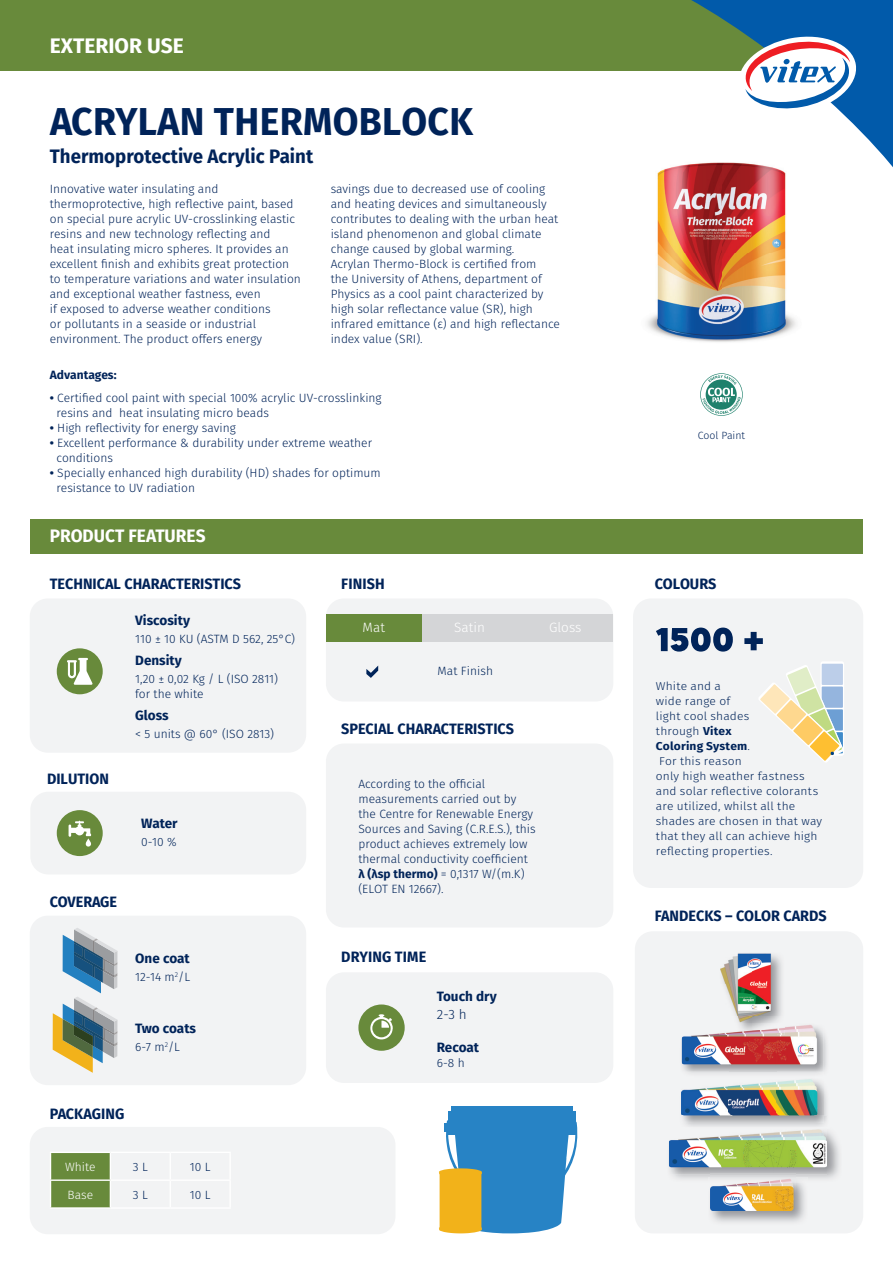
<style>
.page{position:relative;width:893px;height:1263px;background:#fff}
.page>*{position:absolute;margin:0;border:0;box-sizing:border-box;transform-origin:0 0}
.t1{font:700 38.85px "Fira Sans";letter-spacing:.01em;color:#002359;scale:.96 1}
.t2{font:700 21px "Fira Sans";color:#fff}
.t3{font:700 19.5px "Fira Sans";color:#002359;scale:.96 1}
.t4{font:700 18px "Fira Sans";color:#fff;scale:.96 1}
.t5{font:700 15px "Fira Sans";color:#002359;scale:.96 1}
.t6{font:700 13.5px "Fira Sans";color:#002359}
.t7{font:300 13.5px "Fira Sans";color:#fff}
.t8{font:300 13.5px "Fira Sans";color:#002359}
.t9{font:300 12px/15px "Fira Sans";color:#002359}
.t10{font:700 12px "Fira Sans";color:#002359}
.t11{font:300 12px "Fira Sans";color:#fff}
.t12{font:300 11.4px/15px "Fira Sans";letter-spacing:.015em;color:#002359;scale:1.05 1}
.t13{font:300 10.5px "Fira Sans";color:#002359}
.s1{font-weight:700}
</style>
<div class="page">
<div style="left:0;top:0;width:795px;height:70px;background:#688a3b"></div>
<svg style="left:634px;top:0;width:259px;height:167px"></svg>
<svg style="left:736px;top:32px;width:123px;height:86px"></svg>
<div style="left:30px;top:1127px;width:365px;height:107px;background:#f2f3f4;border-radius:18px"></div>
<div style="left:30px;top:520px;width:833px;height:34px;background:#688a3b"></div>
<svg style="left:439px;top:1106px;width:139px;height:127px;background:#6099b2"></svg>
<hr style="left:170px;top:1152px;width:61px;height:1px;background:#fff">
<hr style="left:229px;top:1153px;width:2px;height:26px;background:#fff">
<hr style="left:170px;top:1179px;width:61px;height:2px;background:#fff">
<hr style="left:229px;top:1181px;width:2px;height:26px;background:#fff">
<hr style="left:110px;top:1207px;width:60px;height:2px;background:#fff">
<hr style="left:170px;top:1207px;width:61px;height:2px;background:#fff">
<svg style="left:50px;top:1152px;width:121px;height:56px"></svg>
<hr style="left:50px;top:1179px;width:60px;height:2px;background:#fff">
<hr style="left:50px;top:1207px;width:60px;height:2px;background:#fff">
<div style="left:326px;top:598px;width:287px;height:103px;background:#f2f3f4;border-radius:18px"></div>
<div style="left:326px;top:614px;width:96px;height:27px;background:#688a3b"></div>
<div style="left:422px;top:614px;width:95px;height:27px;background:#d4d5d7"></div>
<div style="left:517px;top:614px;width:96px;height:27px;background:#d4d5d7"></div>
<svg style="left:366px;top:666px;width:12px;height:12px"></svg>
<div style="left:30px;top:916px;width:276px;height:169px;background:#f2f3f4;border-radius:18px"></div>
<svg style="left:53px;top:928px;width:64px;height:145px"></svg>
<div style="left:30px;top:792px;width:276px;height:82px;background:#f2f3f4;border-radius:18px"></div>
<div style="left:57px;top:810px;width:46px;height:46px;background:#688a3b;border-radius:50%"></div>
<svg style="left:86px;top:838px;width:5px;height:8px"></svg>
<svg style="left:69px;top:821px;width:22px;height:16px"></svg>
<div style="left:30px;top:598px;width:276px;height:155px;background:#f2f3f4;border-radius:18px"></div>
<div style="left:633px;top:598px;width:230px;height:290px;background:#f2f3f4;border-radius:18px"></div>
<div style="left:820px;top:661px;width:24px;height:95px;background:linear-gradient(to right,#eaf0f8,#eef2f9);border-radius:2px"></div>
<div style="left:822px;top:664px;width:21px;height:21px;background:#bccee9"></div>
<svg style="left:759px;top:665px;width:85px;height:97px"></svg>
<div style="left:326px;top:972px;width:287px;height:111px;background:#f2f3f4;border-radius:18px"></div>
<svg style="left:358px;top:1004px;width:47px;height:47px"></svg>
<div style="left:57px;top:648px;width:46px;height:46px;background:#688a3b;border-radius:50%"></div>
<svg style="left:67px;top:658px;width:26px;height:27px"></svg>
<div style="left:635px;top:931px;width:228px;height:302px;background:#f2f3f4;border-radius:18px"></div>
<img style="left:681px;top:1035px;width:146px;height:80px">
<img style="left:682px;top:1073px;width:142px;height:42px">
<img style="left:682px;top:1033px;width:47px;height:39px">
<img style="left:729px;top:1035px;width:47px;height:37px">
<img style="left:776px;top:1025px;width:48px;height:47px">
<img style="left:674px;top:1131px;width:165px;height:48px">
<img style="left:682px;top:1115px;width:145px;height:11px">
<img style="left:669px;top:1131px;width:53px;height:44px">
<img style="left:722px;top:1129px;width:105px;height:46px">
<img style="left:708px;top:1177px;width:100px;height:45px">
<img style="left:710px;top:1174px;width:85px;height:36px">
<img style="left:719px;top:1029px;width:66px;height:6px">
<img style="left:721px;top:953px;width:32px;height:76px">
<img style="left:753px;top:953px;width:32px;height:76px">
<svg style="left:656px;top:627px;width:77px;height:25px"></svg>
<svg style="left:744px;top:632px;width:19px;height:18px"></svg>
<div style="left:326px;top:743px;width:287px;height:184px;background:#f2f3f4;border-radius:18px"></div>
<img style="left:634px;top:157px;width:182px;height:185px">
<svg style="left:700px;top:373px;width:43px;height:43px"></svg>
<h2 class="t2" style="left:50px;top:31px;width:135px">EXTERIOR USE</h2>
<h1 class="t1" style="left:50px;top:94px;width:442px">ACRYLAN THERMOBLOCK</h1>
<h3 class="t3" style="left:50px;top:143px;width:276px">Thermoprotective Acrylic Paint</h3>
<p class="t9" style="left:50px;top:183px;width:253px">Innovative water insulating and thermoprotective, high reflective paint, based on special pure acrylic UV-crosslinking elastic resins and new technology reflecting and<br>heat insulating micro spheres. It provides an excellent finish and exhibits great protection to temperature variations and water insulation and exceptional weather fastness, even<br>if exposed to adverse weather conditions<br>or pollutants in a seaside or industrial environment. The product offers energy</p>
<p class="t10" style="left:50px;top:367px;width:68px">Advantages:</p>
<p class="t9" style="left:57px;top:391px;width:327px;text-indent:-7px"><span class="s1">•</span> Certified cool paint with special 100% acrylic UV-crosslinking resins and heat insulating micro beads</p>
<p class="t9" style="left:50px;top:421px;width:187px"><span class="s1">•</span> High reflectivity for energy saving</p>
<p class="t9" style="left:57px;top:436px;width:317px;text-indent:-7px"><span class="s1">•</span> Excellent performance &amp; durability under extreme weather conditions</p>
<p class="t9" style="left:57px;top:466px;width:326px;text-indent:-7px"><span class="s1">•</span> Specially enhanced high durability (HD) shades for optimum resistance to UV radiation</p>
<p class="t9" style="left:331px;top:183px;width:231px">savings due to decreased use of cooling and heating devices and simultaneously contributes to dealing with the urban heat island phenomenon and global climate change caused by global warming.<br>Acrylan Thermo-Block is certified from<br>the University of Athens, department of Physics as a cool paint characterized by high solar reflectance value (SR), high infrared emittance (ε) and high reflectance index value (SRI).</p>
<h3 class="t4" style="left:50px;top:524px;width:164px">PRODUCT FEATURES</h3>
<p class="t13" style="left:698px;top:428px;width:49px">Cool Paint</p>
<p class="t5" style="left:50px;top:573px;width:201px">TECHNICAL CHARACTERISTICS</p>
<p class="t6" style="left:135px;top:611px;width:56px">Viscosity</p>
<p class="t9" style="left:135px;top:632px;width:161px">110 ± 10 KU (ASTM D 562, 25°C)</p>
<p class="t5" style="left:341px;top:573px;width:47px">FINISH</p>
<p class="t5" style="left:655px;top:573px;width:66px">COLOURS</p>
<p class="t7" style="left:363px;top:618px;width:24px">Mat</p>
<p class="t7" style="left:454px;top:618px;width:32px">Satin</p>
<p class="t7" style="left:549px;top:618px;width:34px">Gloss</p>
<p class="t5" style="left:47px;top:768px;width:66px">DILUTION</p>
<p class="t5" style="left:50px;top:891px;width:72px">COVERAGE</p>
<p class="t6" style="left:135px;top:651px;width:48px">Density</p>
<p class="t9" style="left:135px;top:673px;width:144px">1,20 ± 0,02 Kg / L (ISO 2811) for the white</p>
<p class="t12" style="left:656px;top:680px;width:160px">White and a<br>wide range of<br>light cool shades<br>through <span class="s1">Vitex<br>Coloring System</span>.<br>For this reason<br>only high weather fastness and solar reflective colorants are utilized, whilst all the shades are chosen in that way that they all can achieve high reflecting properties.</p>
<p class="t9" style="left:438px;top:664px;width:57px">Mat Finish</p>
<p class="t6" style="left:135px;top:705px;width:35px">Gloss</p>
<p class="t9" style="left:135px;top:727px;width:140px">&lt; 5 units @ 60° (ISO 2813)</p>
<p class="t5" style="left:341px;top:718px;width:182px">SPECIAL CHARACTERISTICS</p>
<p class="t9" style="left:358px;top:777px;width:179px">According to the official measurements carried out by the Centre for Renewable Energy<br>Sources and Saving (C.R.E.S.), this product achieves extremely low thermal conductivity coefficient <span class="s1">λ (λsp thermo)</span> = 0,1317 W/(m.K) (ELOT ΕΝ 12667).</p>
<p class="t6" style="left:141px;top:814px;width:38px">Water</p>
<p class="t9" style="left:141px;top:835px;width:37px">0-10 %</p>
<p class="t6" style="left:135px;top:949px;width:56px">One coat</p>
<p class="t9" style="left:135px;top:970px;width:56px">12-14 m<sup>2</sup>/L</p>
<p class="t6" style="left:135px;top:1019px;width:62px">Two coats</p>
<p class="t9" style="left:135px;top:1040px;width:46px">6-7 m<sup>2</sup>/L</p>
<p class="t5" style="left:341px;top:947px;width:90px">DRYING TIME</p>
<p class="t6" style="left:437px;top:986px;width:62px">Touch dry</p>
<p class="t8" style="left:437px;top:1004px;width:31px">2-3 h</p>
<p class="t6" style="left:437px;top:1038px;width:44px">Recoat</p>
<p class="t9" style="left:437px;top:1056px;width:29px">6-8 h</p>
<p class="t5" style="left:655px;top:906px;width:181px">FANDECKS – COLOR CARDS</p>
<p class="t5" style="left:50px;top:1103px;width:79px">PACKAGING</p>
<p class="t11" style="left:65px;top:1158px;width:32px">White</p>
<p class="t9" style="left:133px;top:1160px;width:16px">3 L</p>
<p class="t9" style="left:190px;top:1160px;width:22px">10 L</p>
<p class="t11" style="left:68px;top:1186px;width:27px">Base</p>
<p class="t9" style="left:133px;top:1188px;width:16px">3 L</p>
<p class="t9" style="left:190px;top:1188px;width:22px">10 L</p>
</div>
